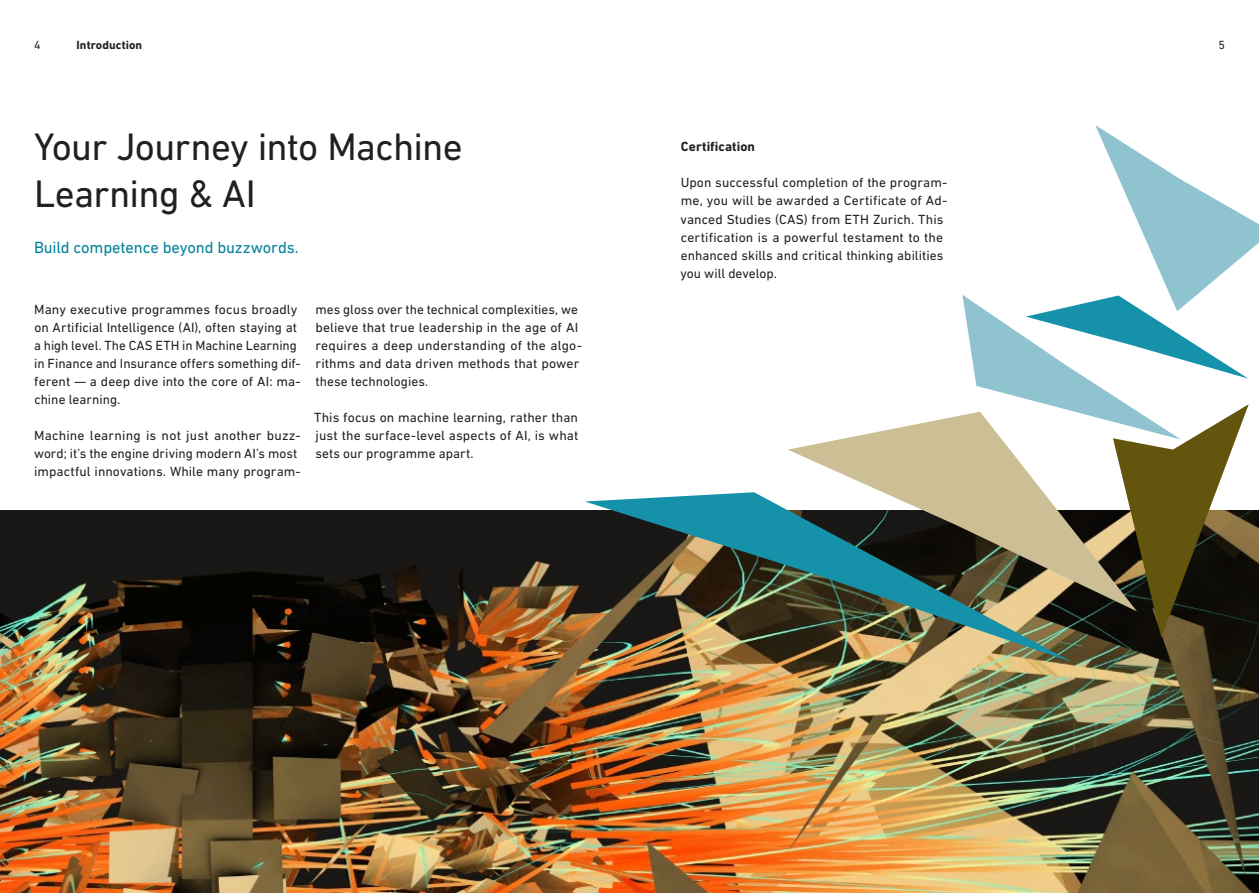
<style>
.page{position:relative;width:1259px;height:893px;background:#fff}
.page>*{position:absolute;margin:0;border:0;box-sizing:border-box;transform-origin:0 0}
.Headline_A5-L__26_31_2pt__120___H1{font:39px "DIN Next W1 G";letter-spacing:-.02em;color:#231f20}
.Intro_A5-M__11_14pt_P{font:16.5px "DIN Next W1 G";letter-spacing:-.005em;color:#00819a}
.Lauftext_Standard__Blocksatz___9_12pt_P{font:13.5px/18px "DIN Next W1 G";letter-spacing:.005em;color:#231f20}
.Lauftext_Standard__Blocksatz___9_12pt_P-2{font:700 13.5px "DIN Next W1 G";letter-spacing:.005em;color:#231f20}
.t1{font:700 12px "DIN Next W1 G";letter-spacing:.01em;color:#231f20}
.t2{font:12px "DIN Next W1 G";color:#231f20}
</style>
<div class="page">
<img style="left:0;top:510px;width:1259px;height:383px">
<img style="left:584px;top:492px;width:487px;height:170px">
<svg style="left:787px;top:415px;width:175px;height:196px"></svg>
<svg style="left:962px;top:125px;width:297px;height:512px"></svg>
<p class="t2" style="left:34px;top:38px;width:8px">4</p>
<p class="t1" style="left:77px;top:37px;width:67px">Introduction</p>
<p class="t2" style="left:1218px;top:38px;width:8px">5</p>
<h1 class="Headline_A5-L__26_31_2pt__120___H1" style="left:34px;top:124px;width:430px">Your Journey into Machine</h1>
<h1 class="Headline_A5-L__26_31_2pt__120___H1" style="left:34px;top:171px;width:223px">Learning &amp; AI</h1>
<p class="Intro_A5-M__11_14pt_P" style="left:34px;top:238px;width:266px">Build competence beyond buzzwords.</p>
<p class="Lauftext_Standard__Blocksatz___9_12pt_P" style="left:34px;top:300px;width:268px">Many executive programmes focus broadly on Artificial Intelligence (AI), often staying at a high level. The CAS ETH in Machine Learning in Finance and Insurance offers something dif&shy;ferent — a deep dive into the core of AI: ma&shy;chine learning.</p>
<p class="Lauftext_Standard__Blocksatz___9_12pt_P" style="left:34px;top:426px;width:268px">Machine learning is not just another buzz&shy;word; it’s the engine driving modern AI’s most impactful innovations. While many program-</p>
<p class="Lauftext_Standard__Blocksatz___9_12pt_P" style="left:315px;top:300px;width:268px">mes gloss over the technical complexities, we believe that true leadership in the age of AI requires a deep understanding of the algo&shy;rithms and data driven methods that power these technologies.</p>
<p class="Lauftext_Standard__Blocksatz___9_12pt_P" style="left:314px;top:408px;width:266px;text-align:justify">This focus on machine learning, rather than just the surface-level aspects of AI, is what sets our programme apart.</p>
<p class="Lauftext_Standard__Blocksatz___9_12pt_P-2" style="left:681px;top:139px;width:76px">Certification</p>
<p class="Lauftext_Standard__Blocksatz___9_12pt_P" style="left:680px;top:174px;width:268px">Upon successful completion of the program&shy;me, you will be awarded a Certificate of Ad&shy;vanced Studies (CAS) from ETH Zurich. This certification is a powerful testament to the enhanced skills and critical thinking abilities you will develop.</p>
</div>
